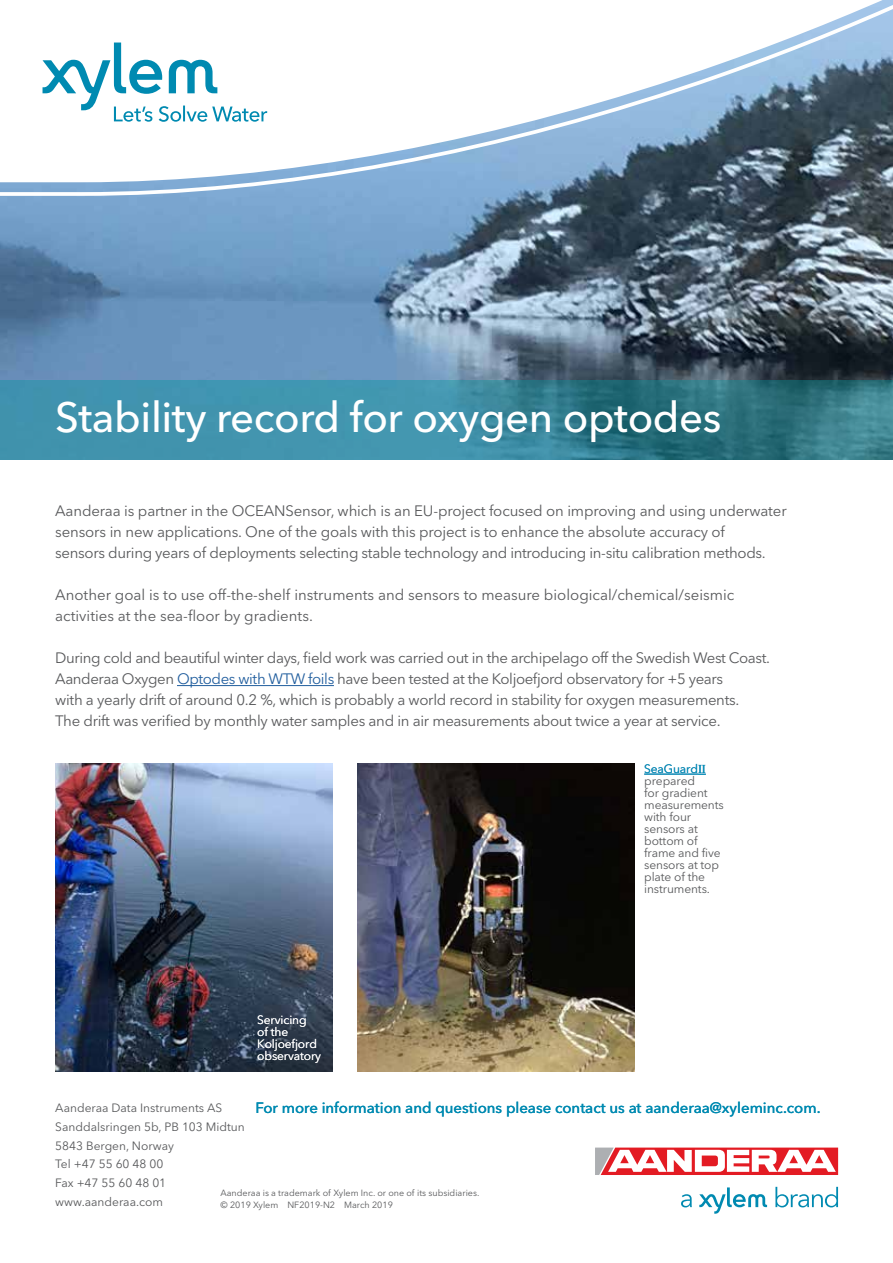
<style>
.page{position:relative;width:893px;height:1263px;background:#fff}
.page>*{position:absolute;margin:0;border:0;box-sizing:border-box;transform-origin:0 0}
.t1{font:500 42px "Avenir Next LT Pro";letter-spacing:-.01em;color:#fff}
.t2{font:15px/21px "Avenir Next LT Pro";letter-spacing:-.02em;color:#58595b}
.t3{font:15px/21px "Avenir Next LT Pro";color:#58595b}
.t4{font:500 15px "Avenir Next LT Pro";color:#008ab1}
.t5{font:12px/12px "Avenir Next LT Pro";letter-spacing:-.01em;color:#58595b}
.t6{font:12px/12px "Avenir Next LT Pro";letter-spacing:-.01em;color:#fff}
.t7{font:9px/12px "Avenir Next LT Pro";color:#58595b}
.s1{color:#215e9e}
.s2{color:#009abd}
.s3{font-family:"Times New Roman";color:#009abd}
</style>
<div class="page">
<img style="left:0;top:198px;width:893px;height:182px">
<svg style="left:595px;top:1147px;width:243px;height:28px"></svg>
<svg style="left:681px;top:1194px;width:11px;height:13px"></svg>
<svg style="left:775px;top:1187px;width:63px;height:20px"></svg>
<svg style="left:699px;top:1187px;width:68px;height:27px"></svg>
<svg style="left:0;top:380px;width:893px;height:79px;background:#39869b"></svg>
<svg style="left:0;top:0;width:893px;height:198px"></svg>
<svg style="left:43px;top:43px;width:224px;height:79px"></svg>
<img style="left:55px;top:764px;width:278px;height:307px">
<img style="left:357px;top:764px;width:278px;height:307px">
<hr style="left:644px;top:774px;width:54px;height:1px;background:#009abd">
<hr style="left:177px;top:685px;width:157px;height:1px;background:#215e9e">
<h1 class="t1" style="left:55px;top:392px;width:668px">Stability record for oxygen optodes</h1>
<p class="t2" style="left:55px;top:500px;width:733px">Aanderaa is partner in the OCEANSensor, which is an EU-project focused on improving and using underwater sensors in new applications. One of the goals with this project is to enhance the absolute accuracy of<br>sensors during years of deployments selecting stable technology and introducing in-situ calibration methods.</p>
<p class="t3" style="left:55px;top:584px;width:680px">Another goal is to use off-the-shelf instruments and sensors to measure biological/chemical/seismic activities at the sea-floor by gradients.</p>
<p class="t2" style="left:55px;top:647px;width:716px">During cold and beautiful winter days, field work was carried out in the archipelago off the Swedish West Coast.<br>Aanderaa Oxygen <span class="s1">Optodes with WTW foils</span> have been tested at the Koljoefjord observatory for +5 years<br>with a yearly drift of around 0.2 %, which is probably a world record in stability for oxygen measurements.<br>The drift was verified by monthly water samples and in air measurements about twice a year at service.</p>
<p class="t6" style="left:257px;top:1013px;width:65px">Servicing<br>of the<br>Koljoefjord observatory</p>
<p class="t5" style="left:644px;top:763px;width:81px"><span class="s2">SeaGuard</span><span class="s3">II </span>prepared<br>for gradient measurements with four sensors at bottom of frame and five sensors at top plate of the instruments.</p>
<p class="t4" style="left:256px;top:1098px;width:567px">For more information and questions please contact us at aanderaa@xyleminc.com.</p>
<p class="t5" style="left:55px;top:1098px;width:191px;line-height:18.8px">Aanderaa Data Instruments AS<br>Sanddalsringen 5b, PB 103 Midtun<br>5843 Bergen, Norway<br>Tel +47 55 60 48 00<br>Fax +47 55 60 48 01 www.aanderaa.com</p>
<p class="t7" style="left:221px;top:1186px;width:260px">Aanderaa is a trademark of Xylem Inc. or one of its subsidiaries. © 2019 Xylem NF2019-N2 March 2019</p>
</div>
